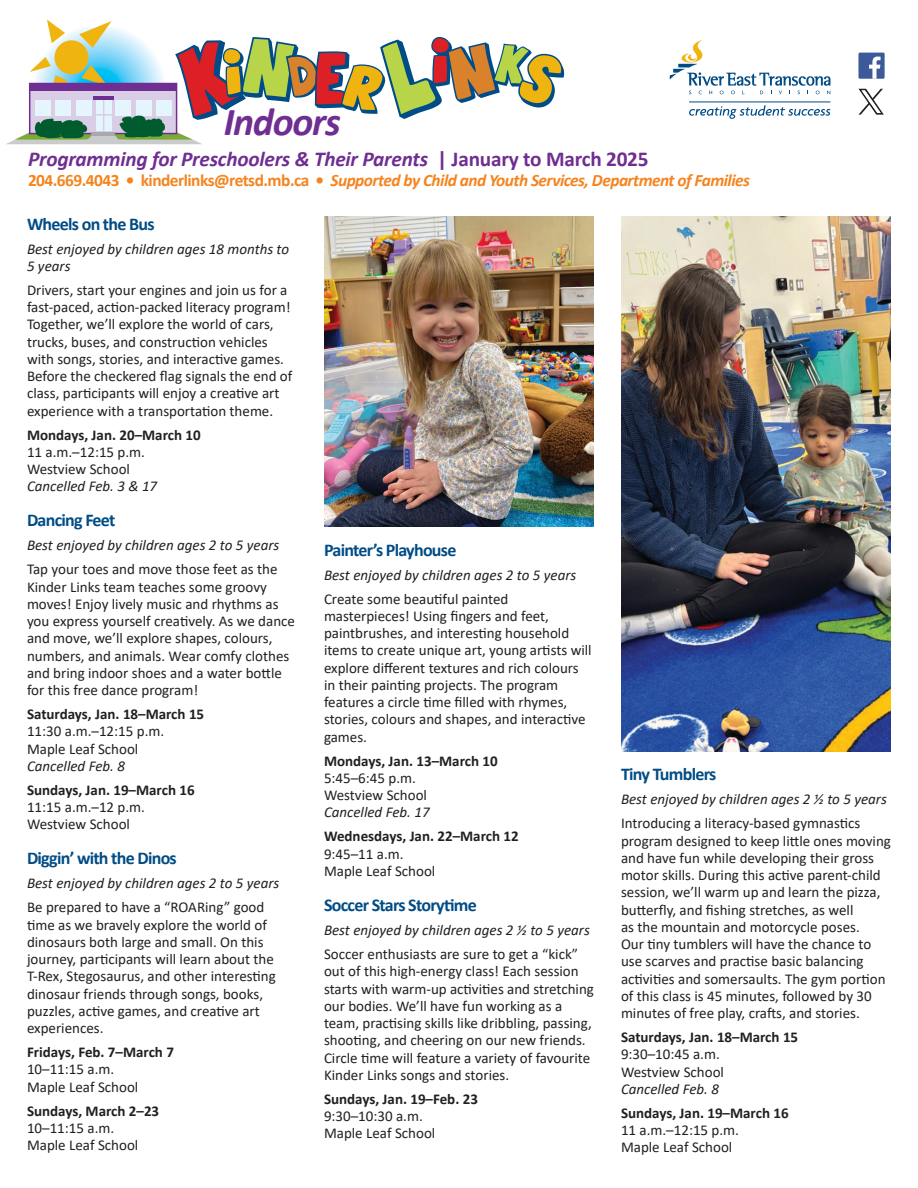
<style>
.page{position:relative;width:918px;height:1188px;background:#fff}
.page>*{position:absolute;margin:0;border:0;box-sizing:border-box;transform-origin:0 0}
.t1{font:italic 700 39.75px "Calibri";letter-spacing:-.03em;color:#6f2e91}
.t2{font:italic 700 21.3px "Calibri";letter-spacing:-.01em;color:#6f2e91}
.bod{font:700 18px "Calibri";letter-spacing:-.04em;color:#004c86}
.t3{font:italic 700 17.4px "Calibri";letter-spacing:-.03em;color:#f5841f}
.bod-2{font:15px/17.2px "Calibri";color:#231f20}
.bod-3{font:italic 15px/17.2px "Calibri";color:#231f20}
.s1{font-style:normal}
.s2{font-weight:700}
.s3{font-style:italic}
</style>
<div class="page">
<svg style="left:670px;top:40px;width:160px;height:54px"></svg>
<svg style="left:689px;top:105px;width:141px;height:14px"></svg>
<hr style="left:689px;top:102px;width:141px;height:1px;background:#004c86">
<div style="left:858px;top:53px;width:27px;height:26px;background:#3c5a9a"></div>
<svg style="left:869px;top:57px;width:12px;height:22px"></svg>
<svg style="left:859px;top:89px;width:25px;height:26px"></svg>
<svg style="left:6px;top:20px;width:558px;height:124px"></svg>
<img style="left:324px;top:216px;width:270px;height:310px">
<img style="left:621px;top:216px;width:270px;height:535px">
<h1 class="t1" style="left:224px;top:93px;width:118px">Indoors</h1>
<h2 class="t2" style="left:28px;top:143px;width:622px">Programming for Preschoolers &amp; Their Parents <span class="s1">| January to March 2025</span></h2>
<p class="t3" style="left:28px;top:168px;width:723px"><span class="s1">204.669.4043 • kinderlinks@retsd.mb.ca •</span> Supported by Child and Youth Services, Department of Families</p>
<p class="bod" style="left:27px;top:211px;width:129px">Wheels on the Bus</p>
<p class="bod-3" style="left:27px;top:239px;width:264px">Best enjoyed by children ages 18 months to<br>5 years</p>
<p class="bod-2" style="left:27px;top:281px;width:267px">Drivers, start your engines and join us for a fast-paced, action-packed literacy program!<br>Together, we’ll explore the world of cars, trucks, buses, and construction vehicles with songs, stories, and interactive games.<br>Before the checkered flag signals the end of class, participants will enjoy a creative art experience with a transportation theme.</p>
<p class="bod-2" style="left:27px;top:426px;width:175px"><span class="s2">Mondays, Jan. 20–March 10<br></span>11 a.m.–12:15 p.m.<br>Westview School<br><span class="s3">Cancelled Feb. 3 &amp; 17</span></p>
<p class="bod" style="left:27px;top:508px;width:90px">Dancing Feet</p>
<p class="bod-3" style="left:27px;top:536px;width:254px">Best enjoyed by children ages 2 to 5 years</p>
<p class="bod-2" style="left:27px;top:560px;width:270px">Tap your toes and move those feet as the Kinder Links team teaches some groovy moves! Enjoy lively music and rhythms as you express yourself creatively. As we dance and move, we’ll explore shapes, colours, numbers, and animals. Wear comfy clothes and bring indoor shoes and a water bottle for this free dance program!</p>
<p class="bod-2" style="left:27px;top:705px;width:179px"><span class="s2">Saturdays, Jan. 18–March 15<br></span>11:30 a.m.–12:15 p.m.<br>Maple Leaf School<br><span class="s3">Cancelled Feb. 8</span></p>
<p class="bod-2" style="left:27px;top:781px;width:169px"><span class="s2">Sundays, Jan. 19–March 16<br></span>11:15 a.m.–12 p.m.<br>Westview School</p>
<p class="bod" style="left:27px;top:846px;width:151px">Diggin’ with the Dinos</p>
<p class="bod-3" style="left:27px;top:874px;width:254px">Best enjoyed by children ages 2 to 5 years</p>
<p class="bod-2" style="left:27px;top:898px;width:250px">Be prepared to have a “ROARing” good time as we bravely explore the world of dinosaurs both large and small. On this journey, participants will learn about the T-Rex, Stegosaurus, and other interesting dinosaur friends through songs, books, puzzles, active games, and creative art experiences.</p>
<p class="bod-2" style="left:27px;top:1043px;width:149px"><span class="s2">Fridays, Feb. 7–March 7<br></span>10–11:15 a.m.<br>Maple Leaf School</p>
<p class="bod-2" style="left:27px;top:1102px;width:134px"><span class="s2">Sundays, March 2–23<br></span>10–11:15 a.m.<br>Maple Leaf School</p>
<p class="bod" style="left:324px;top:537px;width:134px">Painter’s Playhouse</p>
<p class="bod-3" style="left:324px;top:565px;width:254px">Best enjoyed by children ages 2 to 5 years</p>
<p class="bod-2" style="left:324px;top:590px;width:269px">Create some beautiful painted masterpieces! Using fingers and feet, paintbrushes, and interesting household items to create unique art, young artists will explore different textures and rich colours in their painting projects. The program features a circle time filled with rhymes, stories, colours and shapes, and interactive games.</p>
<p class="bod-2" style="left:324px;top:752px;width:175px"><span class="s2">Mondays, Jan. 13–March 10<br></span>5:45–6:45 p.m.<br>Westview School<br><span class="s3">Cancelled Feb. 17</span></p>
<p class="bod-2" style="left:324px;top:827px;width:196px"><span class="s2">Wednesdays, Jan. 22–March 12<br></span>9:45–11 a.m.<br>Maple Leaf School</p>
<p class="bod" style="left:324px;top:892px;width:154px">Soccer Stars Storytime</p>
<p class="bod-3" style="left:324px;top:921px;width:267px">Best enjoyed by children ages 2 ½ to 5 years</p>
<p class="bod-2" style="left:324px;top:945px;width:271px">Soccer enthusiasts are sure to get a “kick” out of this high-energy class! Each session starts with warm-up activities and stretching our bodies. We’ll have fun working as a team, practising skills like dribbling, passing, shooting, and cheering on our new friends.<br>Circle time will feature a variety of favourite Kinder Links songs and stories.</p>
<p class="bod-2" style="left:324px;top:1090px;width:155px"><span class="s2">Sundays, Jan. 19–Feb. 23<br></span>9:30–10:30 a.m.<br>Maple Leaf School</p>
<p class="bod" style="left:621px;top:762px;width:97px">Tiny Tumblers</p>
<p class="bod-3" style="left:621px;top:790px;width:267px">Best enjoyed by children ages 2 ½ to 5 years</p>
<p class="bod-2" style="left:621px;top:814px;width:271px">Introducing a literacy-based gymnastics program designed to keep little ones moving and have fun while developing their gross motor skills. During this active parent-child session, we’ll warm up and learn the pizza, butterfly, and fishing stretches, as well<br>as the mountain and motorcycle poses.<br>Our tiny tumblers will have the chance to use scarves and practise basic balancing activities and somersaults. The gym portion of this class is 45 minutes, followed by 30 minutes of free play, crafts, and stories.</p>
<p class="bod-2" style="left:621px;top:1028px;width:179px"><span class="s2">Saturdays, Jan. 18–March 15<br></span>9:30–10:45 a.m.<br>Westview School<br><span class="s3">Cancelled Feb. 8</span></p>
<p class="bod-2" style="left:621px;top:1104px;width:169px"><span class="s2">Sundays, Jan. 19–March 16<br></span>11 a.m.–12:15 p.m.<br>Maple Leaf School</p>
</div>
